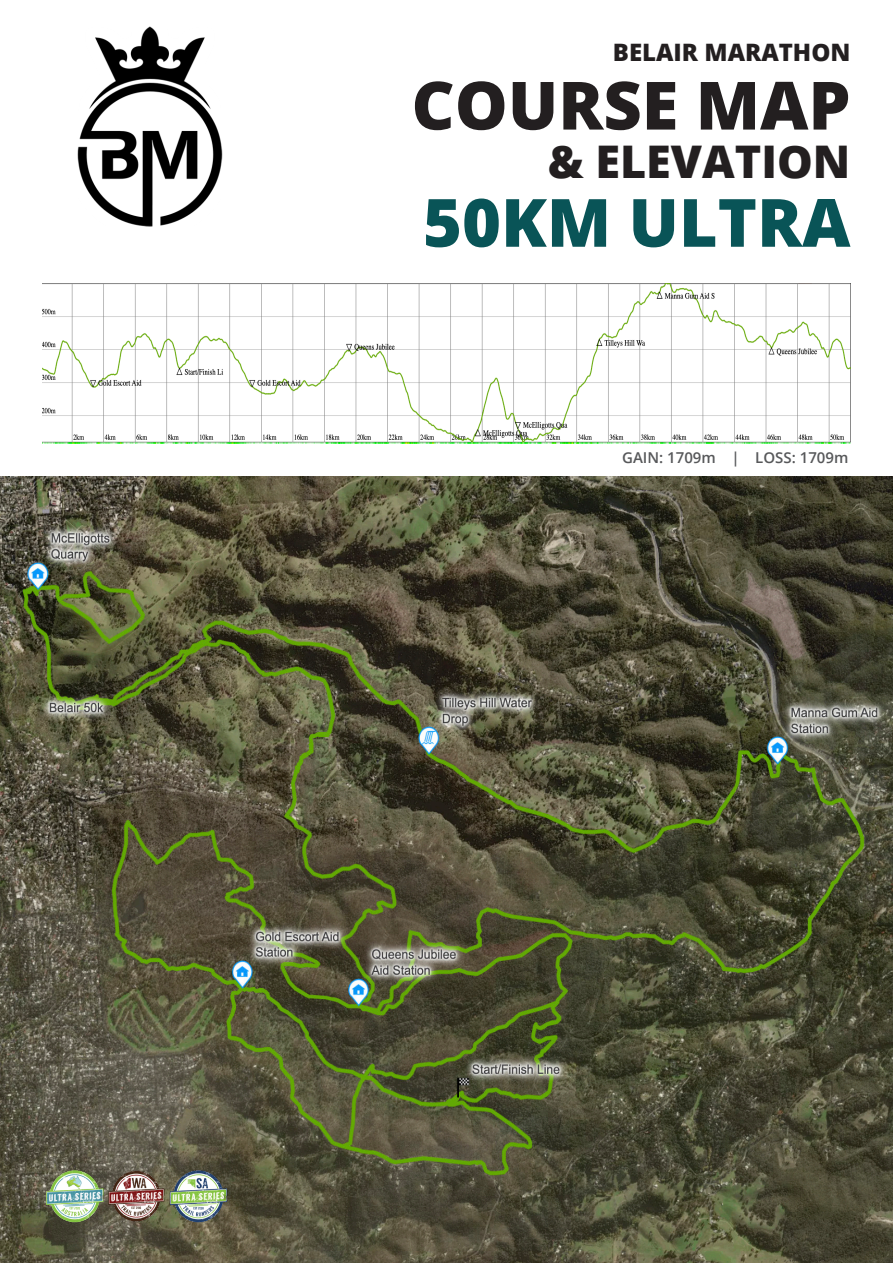
<style>
.page{position:relative;width:893px;height:1263px;background:#fff}
.page>*{position:absolute;margin:0;border:0;box-sizing:border-box;transform-origin:0 0}
.t1{font:800 66.6px "Open Sans";color:#095457}
.t2{font:800 66.6px "Open Sans";color:#231f20}
.t3{font:800 45px "Open Sans";color:#231f20}
.t4{font:800 24px "Open Sans";color:#231f20}
.t5{font:600 15px "Open Sans";color:#57585a}
</style>
<div class="page">
<img style="left:0;top:476px;width:893px;height:787px">
<img style="left:43px;top:1168px;width:187px;height:57px">
<img style="left:43px;top:284px;width:807px;height:159px">
<div style="left:0;top:0;width:311px;height:316px;background:#fff"></div>
<img style="left:77px;top:26px;width:146px;height:201px">
<p class="t4" style="left:613px;top:34px;width:239px">BELAIR MARATHON</p>
<p class="t2" style="left:412px;top:55px;width:440px">COURSE MAP</p>
<p class="t3" style="left:548px;top:127px;width:304px">&amp; ELEVATION</p>
<p class="t1" style="left:423px;top:172px;width:429px">50KM ULTRA</p>
<p class="t5" style="left:622px;top:447px;width:228px">GAIN: 1709m | LOSS: 1709m</p>
</div>
